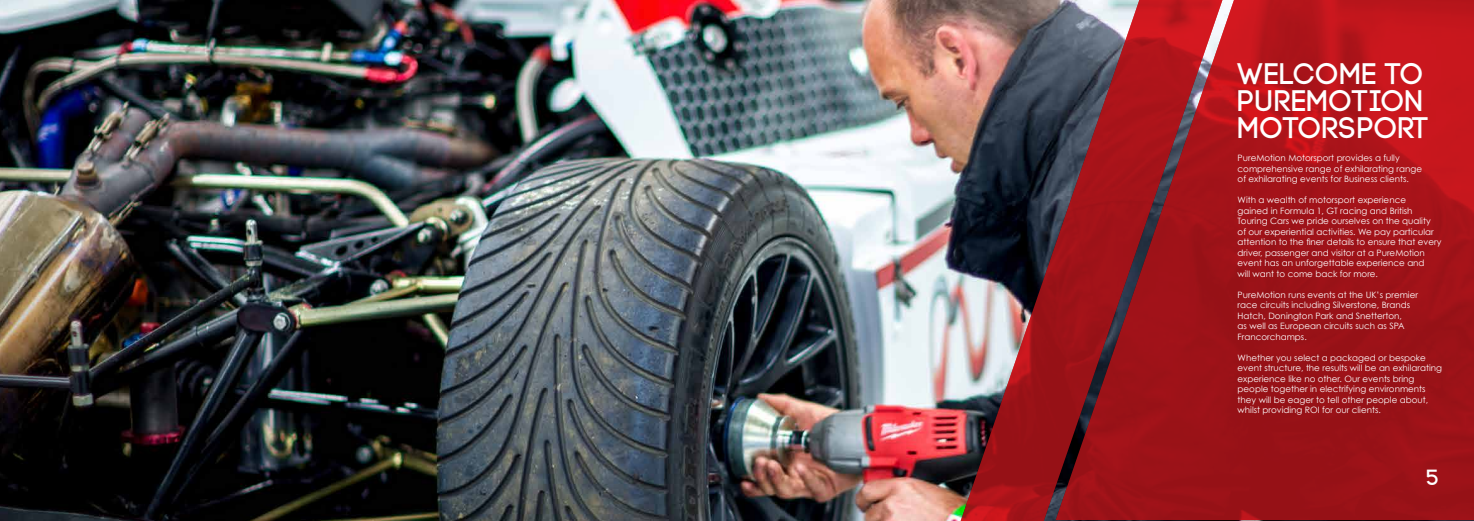
<style>
.page{position:relative;width:1474px;height:521px;background:#fff}
.page>*{position:absolute;margin:0;border:0;box-sizing:border-box;transform-origin:0 0}
.t1{font:29.75px/27.1px "Code Pro Demo";color:#fff}
.t2{font:21.88px "Code Pro Demo";color:#fff}
.t3{font:8.75px/10.5px "Century Gothic";color:#fff}
</style>
<div class="page">
<img style="left:0;top:0;width:1473px;height:521px">
<svg style="left:1225px;top:0;width:248px;height:520px;background:#a71319"></svg>
<svg style="left:960px;top:0;width:265px;height:521px;background:#872d34"></svg>
<h1 class="t1" style="left:1237px;top:61px;width:193px">WELCOME TO<br>PUREMOTION<br>MOTORSPORT</h1>
<p class="t3" style="left:1237px;top:153px;width:186px">PureMotion Motorsport provides a fully comprehensive range of exhilarating range of exhilarating events for Business clients.</p>
<p class="t3" style="left:1237px;top:195px;width:205px">With a wealth of motorsport experience<br>gained in Formula 1, GT racing and British Touring Cars we pride ourselves on the quality<br>of our experiential activities. We pay particular attention to the finer details to ensure that every driver, passenger and visitor at a PureMotion event has an unforgettable experience and<br>will want to come back for more.</p>
<p class="t3" style="left:1237px;top:289px;width:182px">PureMotion runs events at the UK’s premier race circuits including Silverstone, Brands Hatch, Donington Park and Snetterton,<br>as well as European circuits such as SPA Francorchamps.</p>
<p class="t3" style="left:1237px;top:352px;width:206px">Whether you select a packaged or bespoke event structure, the results will be an exhilarating experience like no other. Our events bring people together in electrifying environments they will be eager to tell other people about, whilst providing ROI for our clients.</p>
<h2 class="t2" style="left:1426px;top:466px;width:14px">5</h2>
</div>
